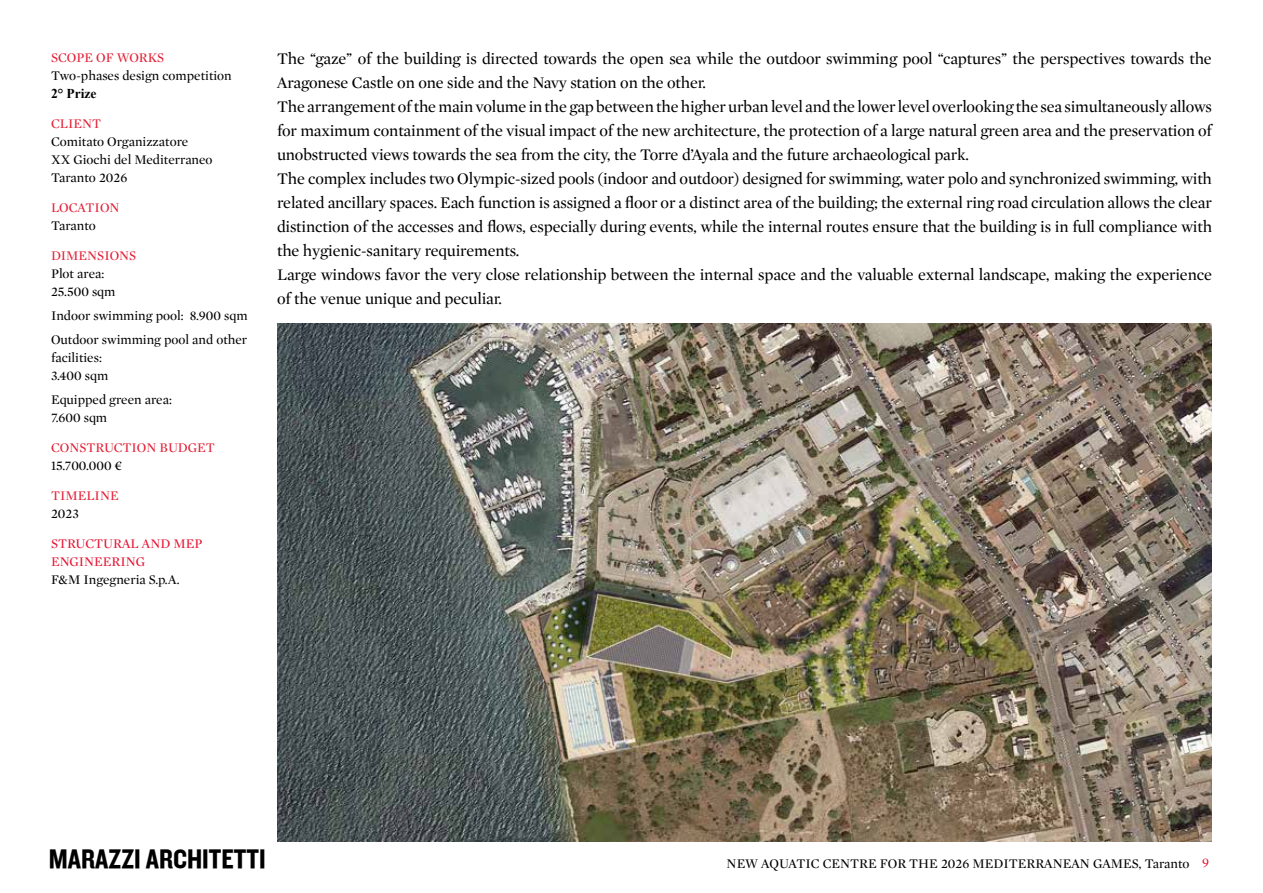
<style>
.page{position:relative;width:1263px;height:893px;background:#fff}
.page>*{position:absolute;margin:0;border:0;box-sizing:border-box;transform-origin:0 0}
.t1{font:27.75px "Knockout HTF50 Welterweight";color:#000}
.t2{font:16.5px/24px "Mercury Display";letter-spacing:-.01em;color:#000}
.t3{font:13.5px/18px "Mercury Display";color:#000}
.t4{font:13.5px "Mercury Display";color:#e31f36}
.t5{font:13.5px/18px "Mercury Display";color:#e51434}
.t6{font:700 13.5px "Times New Roman";color:#000}
</style>
<div class="page">
<img style="left:277px;top:324px;width:935px;height:518px">
<p class="t4" style="left:51px;top:48px;width:115px">SCOPE OF WORKS</p>
<p class="t3" style="left:51px;top:66px;width:182px">Two-phases design competition</p>
<p class="t6" style="left:51px;top:84px;width:47px">2° Prize</p>
<p class="t4" style="left:51px;top:114px;width:52px">CLIENT</p>
<p class="t3" style="left:51px;top:132px;width:163px">Comitato Organizzatore<br>XX Giochi del Mediterraneo<br>Taranto 2026</p>
<p class="t4" style="left:51px;top:198px;width:70px">LOCATION</p>
<p class="t3" style="left:51px;top:216px;width:46px">Taranto</p>
<p class="t4" style="left:51px;top:246px;width:87px">DIMENSIONS</p>
<p class="t3" style="left:51px;top:264px;width:66px">Plot area:<br>25.500 sqm</p>
<p class="t3" style="left:51px;top:303px;width:198px;line-height:24px">Indoor swimming pool: 8.900 sqm<br>Outdoor swimming pool and other</p>
<p class="t3" style="left:51px;top:348px;width:59px">facilities:<br>3.400 sqm</p>
<p class="t3" style="left:51px;top:390px;width:122px">Equipped green area:<br>7.600 sqm</p>
<p class="t4" style="left:51px;top:438px;width:165px">CONSTRUCTION BUDGET</p>
<p class="t3" style="left:51px;top:456px;width:73px">15.700.000 €</p>
<p class="t4" style="left:51px;top:486px;width:69px">TIMELINE</p>
<p class="t3" style="left:51px;top:504px;width:29px">2023</p>
<p class="t5" style="left:51px;top:534px;width:153px">STRUCTURAL AND MEP<br>ENGINEERING</p>
<p class="t3" style="left:51px;top:570px;width:130px">F&amp;M Ingegneria S.p.A.</p>
<p class="t2" style="left:277px;top:46px;width:936px">The “gaze” of the building is directed towards the open sea while the outdoor swimming pool “captures” the perspectives towards the Aragonese Castle on one side and the Navy station on the other.<br>The arrangement of the main volume in the gap between the higher urban level and the lower level overlooking the sea simultaneously allows for maximum containment of the visual impact of the new architecture, the protection of a large natural green area and the preservation of unobstructed views towards the sea from the city, the Torre d’Ayala and the future archaeological park.<br>The complex includes two Olympic-sized pools (indoor and outdoor) designed for swimming, water polo and synchronized swimming, with related ancillary spaces. Each function is assigned a floor or a distinct area of the building; the external ring road circulation allows the clear distinction of the accesses and flows, especially during events, while the internal routes ensure that the building is in full compliance with the hygienic-sanitary requirements.<br>Large windows favor the very close relationship between the internal space and the valuable external landscape, making the experience of the venue unique and peculiar.</p>
<h1 class="t1" style="left:49px;top:844px;width:218px">MARAZZI ARCHITETTI</h1>
<p class="t5" style="left:1202px;top:853px;width:8px">9</p>
<p class="t3" style="left:727px;top:854px;width:464px">NEW AQUATIC CENTRE FOR THE 2026 MEDITERRANEAN GAMES, Taranto</p>
</div>
